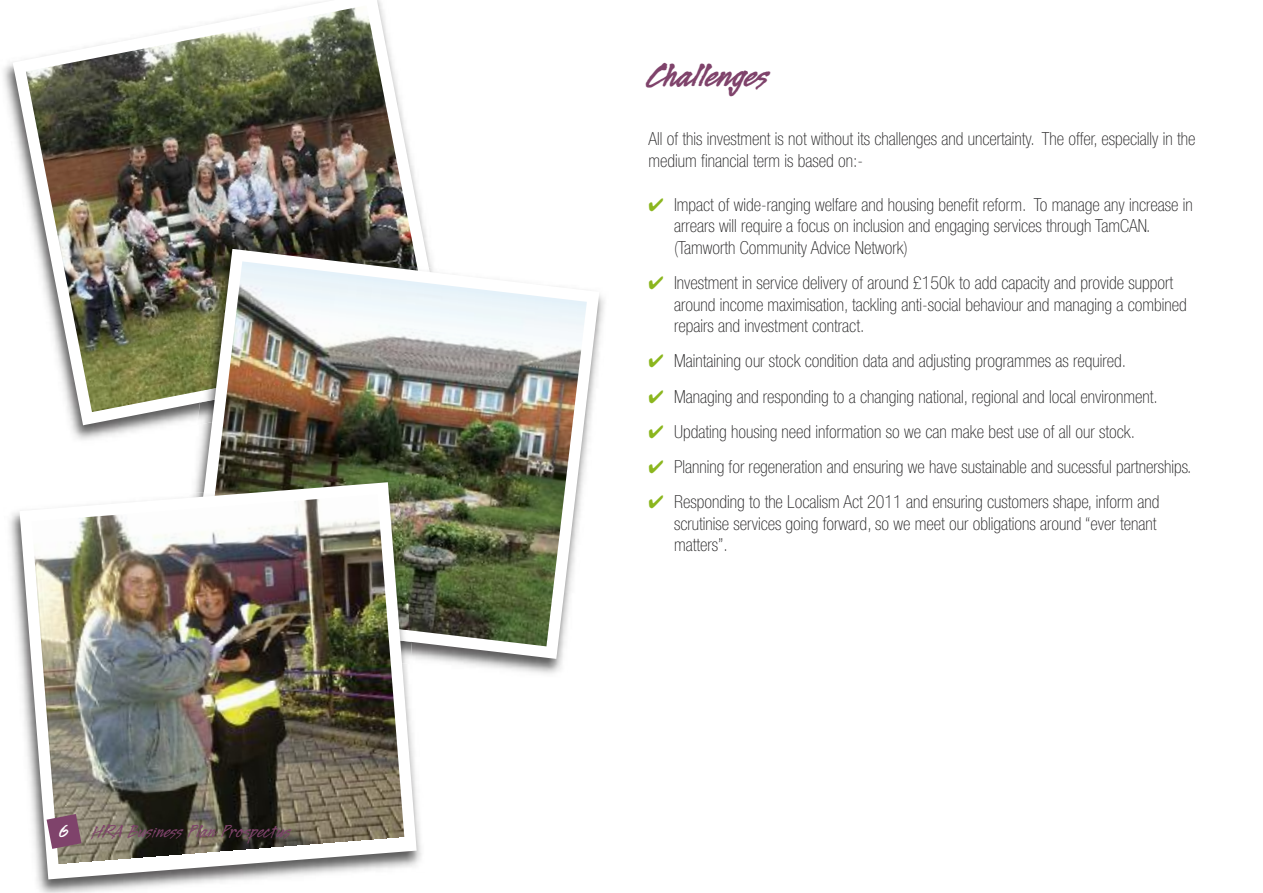
<style>
.page{position:relative;width:1263px;height:893px;background:#fff}
.page>*{position:absolute;margin:0;border:0;box-sizing:border-box;transform-origin:0 0}
.t1{font:700 39px "Legault Std";color:#7f436b}
.t2{font:21px "Legault Std";color:#7f436b}
.t3{font:100 condensed 18px/21.6px "Helvetica Neue LT Std";color:#272627}
.s1{font-weight:700;color:#fff}
.s2{color:#8bb61e}
</style>
<div class="page">
<img style="left:3px;top:62px;width:160px;height:378px">
<svg style="left:13px;top:0;width:369px;height:425px"></svg>
<img style="left:26px;top:5px;width:402px;height:407px">
<img style="left:429px;top:294px;width:176px;height:380px">
<img style="left:201px;top:243px;width:227px;height:6px">
<svg style="left:189px;top:249px;width:410px;height:410px"></svg>
<img style="left:202px;top:261px;width:385px;height:385px">
<img style="left:9px;top:493px;width:420px;height:400px">
<img style="left:202px;top:477px;width:208px;height:5px">
<svg style="left:20px;top:482px;width:397px;height:397px"></svg>
<img style="left:32px;top:494px;width:373px;height:369px">
<svg style="left:47px;top:814px;width:34px;height:35px"></svg>
<p class="t2" style="left:59px;top:817px;width:234px"><span class="s1">6</span> HRA Business Plan Prospectus</p>
<h1 class="t1" style="left:648px;top:50px;width:123px">Challenges</h1>
<p class="t3" style="left:648px;top:129px;width:549px">All of this investment is not without its challenges and uncertainty. The offer, especially in the medium financial term is based on:-</p>
<p class="t3" style="left:674px;top:195px;width:520px;text-indent:-26px"><span class="s2">✔</span> Impact of wide-ranging welfare and housing benefit reform. To manage any increase in arrears will require a focus on inclusion and engaging services through TamCAN. (Tamworth Community Advice Network)</p>
<p class="t3" style="left:674px;top:273px;width:514px;text-indent:-26px"><span class="s2">✔</span> Investment in service delivery of around £150k to add capacity and provide support around income maximisation, tackling anti-social behaviour and managing a combined repairs and investment contract.</p>
<p class="t3" style="left:648px;top:352px;width:479px"><span class="s2">✔</span> Maintaining our stock condition data and adjusting programmes as required.</p>
<p class="t3" style="left:648px;top:387px;width:511px"><span class="s2">✔</span> Managing and responding to a changing national, regional and local environment.</p>
<p class="t3" style="left:648px;top:422px;width:488px"><span class="s2">✔</span> Updating housing need information so we can make best use of all our stock.</p>
<p class="t3" style="left:648px;top:457px;width:544px"><span class="s2">✔</span> Planning for regeneration and ensuring we have sustainable and sucessful partnerships.</p>
<p class="t3" style="left:674px;top:492px;width:487px;text-indent:-26px"><span class="s2">✔</span> Responding to the Localism Act 2011 and ensuring customers shape, inform and scrutinise services going forward, so we meet our obligations around “ever tenant matters”.</p>
</div>
